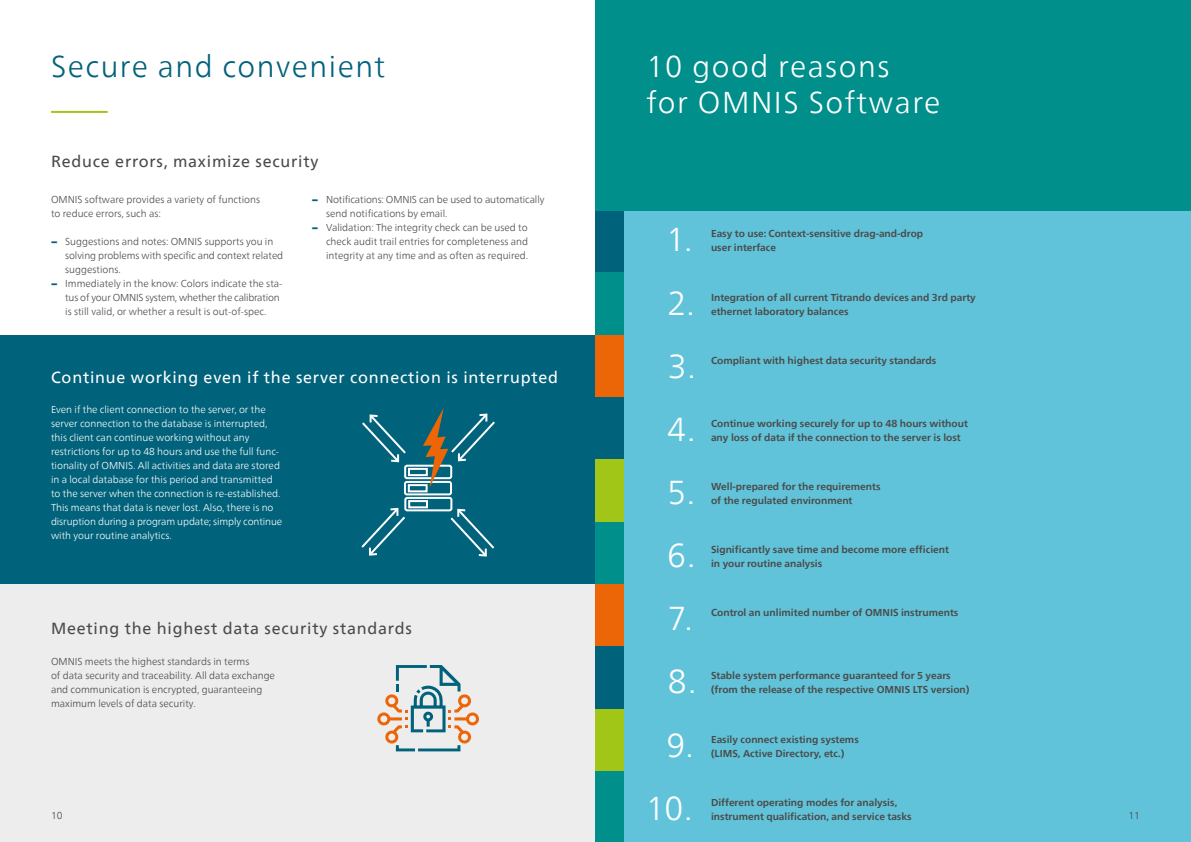
<style>
.page{position:relative;width:1191px;height:842px;background:#fff}
.page>*{position:absolute;margin:0;border:0;box-sizing:border-box;transform-origin:0 0}
.t1{font:300 33px/63.1px "Neue Frutiger World";color:#fff;text-align:right}
.t2{font:300 30px/36px "Neue Frutiger World";letter-spacing:.05em;color:#fff}
.t3{font:300 30px "Neue Frutiger World";letter-spacing:.05em;color:#00627b}
.t4{font:16px "Neue Frutiger World";letter-spacing:.05em;color:#4a4a49}
.t5{font:16px "Neue Frutiger World";letter-spacing:.05em;color:#fff}
.t6{font:700 10px/14px "Neue Frutiger World";color:#4a4a49}
.t7{font:300 10px/14px "Neue Frutiger World";color:#4a4a49}
.t8{font:300 10px/14px "Neue Frutiger World";color:#fff}
.t9{font:300 10px "Neue Frutiger World";letter-spacing:-.02em;color:#4a4a49}
.s1{font-family:"Neue Frutiger World Xtra Blk";font-weight:400;color:#00627b}
</style>
<div class="page">
<div style="left:0;top:335px;width:595px;height:249px;background:#00627b"></div>
<div style="left:0;top:584px;width:595px;height:258px;background:#ededed"></div>
<hr style="left:51px;top:111px;width:57px;height:2px;background:#a2c617">
<div style="left:595px;top:210px;width:596px;height:632px;background:#61c3d9"></div>
<div style="left:595px;top:210px;width:29px;height:63px;background:#00627b"></div>
<div style="left:595px;top:273px;width:29px;height:62px;background:#008f8b"></div>
<div style="left:595px;top:335px;width:29px;height:62px;background:#ec6608"></div>
<div style="left:595px;top:397px;width:29px;height:63px;background:#00627b"></div>
<div style="left:595px;top:460px;width:29px;height:62px;background:#a2c617"></div>
<div style="left:595px;top:522px;width:29px;height:62px;background:#008f8b"></div>
<div style="left:595px;top:584px;width:29px;height:63px;background:#ec6608"></div>
<div style="left:595px;top:647px;width:29px;height:62px;background:#00627b"></div>
<div style="left:595px;top:709px;width:29px;height:62px;background:#a2c617"></div>
<div style="left:595px;top:771px;width:29px;height:71px;background:#008f8b"></div>
<div style="left:595px;top:0;width:596px;height:210px;background:#008f8b"></div>
<svg style="left:377px;top:665px;width:102px;height:86px"></svg>
<svg style="left:361px;top:408px;width:134px;height:149px"></svg>
<h2 class="t3" style="left:51px;top:43px;width:336px">Secure and convenient</h2>
<h3 class="t4" style="left:51px;top:149px;width:269px">Reduce errors, maximize security</h3>
<p class="t7" style="left:51px;top:192px;width:210px">OMNIS software provides a variety of functions to reduce errors, such as:</p>
<p class="t7" style="left:51px;top:234px;width:224px"><span class="s1">−</span> Suggestions and notes: OMNIS supports you in</p>
<p class="t7" style="left:65px;top:248px;width:219px">solving problems with specific and context related</p>
<p class="t7" style="left:65px;top:262px;width:57px">suggestions.</p>
<p class="t7" style="left:51px;top:276px;width:233px"><span class="s1">−</span> Immediately in the know: Colors indicate the sta-</p>
<p class="t9" style="left:65px;top:290px;width:216px">tus of your OMNIS system, whether the calibration</p>
<p class="t7" style="left:65px;top:304px;width:203px">is still valid, or whether a result is out-of-spec.</p>
<p class="t7" style="left:312px;top:192px;width:234px"><span class="s1">−</span> Notifications: OMNIS can be used to automatically</p>
<p class="t7" style="left:326px;top:206px;width:123px">send notifications by email.</p>
<p class="t7" style="left:312px;top:220px;width:217px"><span class="s1">−</span> Validation: The integrity check can be used to</p>
<p class="t7" style="left:326px;top:234px;width:203px">check audit trail entries for completeness and</p>
<p class="t7" style="left:326px;top:248px;width:204px">integrity at any time and as often as required.</p>
<h3 class="t5" style="left:51px;top:365px;width:508px">Continue working even if the server connection is interrupted</h3>
<p class="t8" style="left:51px;top:402px;width:233px">Even if the client connection to the server, or the server connection to the database is interrupted, this client can continue working without any restrictions for up to 48 hours and use the full func&shy;tionality of OMNIS. All activities and data are stored in a local database for this period and transmitted to the server when the connection is re-established.<br>This means that data is never lost. Also, there is no disruption during a program update; simply continue with your routine analytics.</p>
<h3 class="t4" style="left:51px;top:616px;width:362px">Meeting the highest data security standards</h3>
<p class="t7" style="left:51px;top:654px;width:225px">OMNIS meets the highest standards in terms<br>of data security and traceability. All data exchange and communication is encrypted, guaranteeing maximum levels of data security.</p>
<p class="t7" style="left:51px;top:808px;width:13px">10</p>
<h2 class="t2" style="left:646px;top:49px;width:295px">10 good reasons<br>for OMNIS Software</h2>
<h1 class="t1" style="left:646px;top:208px;width:52px">1.<br>2.<br>3.<br>4.<br>5.<br>6.<br>7.<br>8.<br>9.<br>10.</h1>
<p class="t6" style="left:711px;top:227px;width:214px">Easy to use: Context-sensitive drag-and-drop user interface</p>
<p class="t6" style="left:711px;top:290px;width:266px">Integration of all current Titrando devices and 3rd party ethernet laboratory balances</p>
<p class="t6" style="left:711px;top:353px;width:227px">Compliant with highest data security standards</p>
<p class="t6" style="left:711px;top:416px;width:258px">Continue working securely for up to 48 hours without any loss of data if the connection to the server is lost</p>
<p class="t6" style="left:711px;top:479px;width:171px">Well-prepared for the requirements of the regulated environment</p>
<p class="t6" style="left:711px;top:542px;width:239px">Significantly save time and become more efficient in your routine analysis</p>
<p class="t6" style="left:711px;top:606px;width:249px">Control an unlimited number of OMNIS instruments</p>
<p class="t6" style="left:711px;top:669px;width:260px">Stable system performance guaranteed for 5 years (from the release of the respective OMNIS LTS version)</p>
<p class="t6" style="left:711px;top:732px;width:149px">Easily connect existing systems (LIMS, Active Directory, etc.)</p>
<p class="t6" style="left:711px;top:795px;width:202px">Different operating modes for analysis, instrument qualification, and service tasks</p>
<p class="t7" style="left:1128px;top:808px;width:13px">11</p>
</div>
